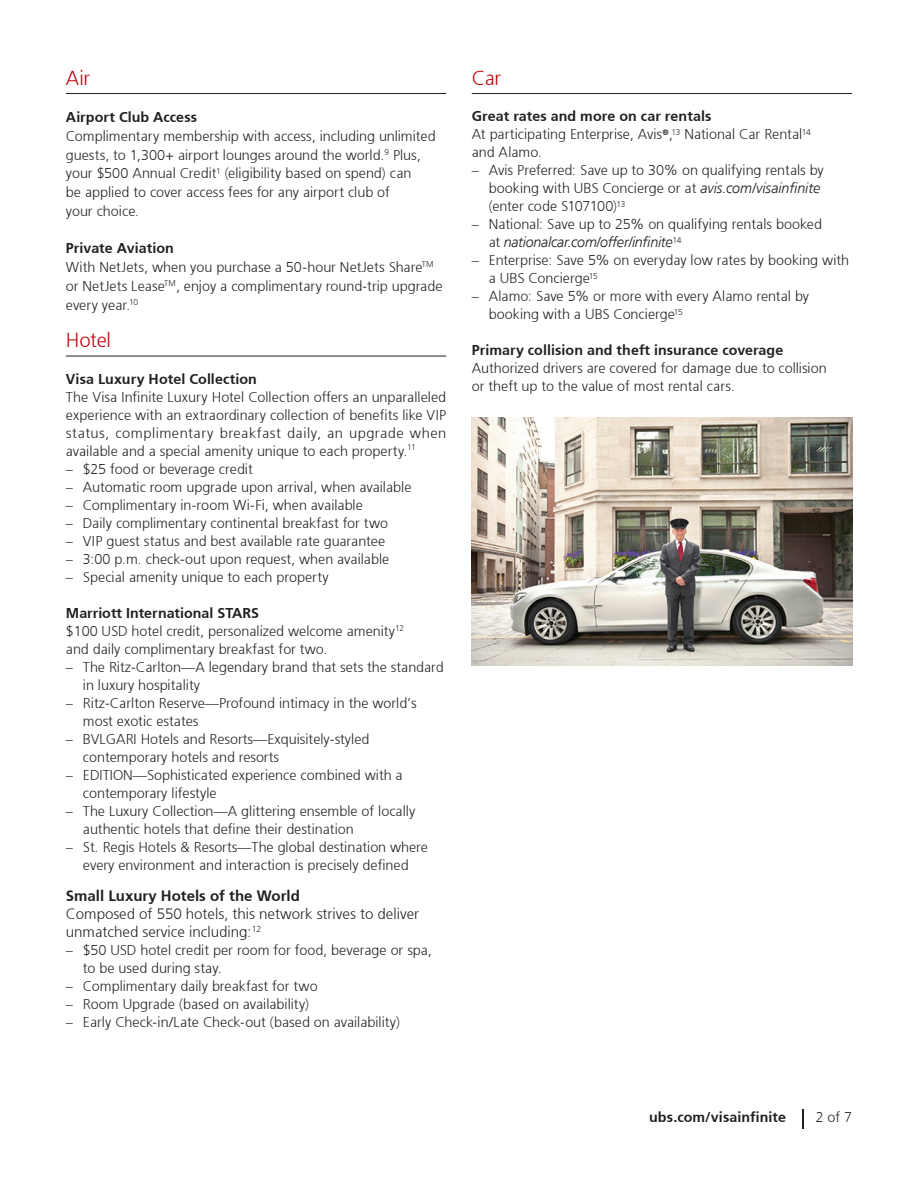
<style>
.page{position:relative;width:918px;height:1188px;background:#fff}
.page>*{position:absolute;margin:0;border:0;box-sizing:border-box;transform-origin:0 0}
.lead_with_rule{font:300 20.25px "Frutiger 45";letter-spacing:-.015em;color:#bd000c}
.Body{font:300 15px/18px "Frutiger 45";color:#231f20}
.Body-2{font:300 15px "Frutiger 45";color:#231f20}
.UBS_Template_Body_copy_9_5_Grid{font:300 14.25px/18px "Frutiger 45";color:#231f20}
.Body-3{font:300 14.25px/18px "Frutiger 45";color:#231f20}
.sub10_pt{font:300 14.25px/18.8px "Frutiger 45";color:#231f20}
.sub10_pt-2{font:300 14.25px "Frutiger 45";letter-spacing:.005em;color:#231f20}
.bod_10_pt{font:300 14.25px/18px "Frutiger 45";color:#231f20}
.UBS_Template_Page_number_Right_9_5{font:300 14.25px "Frutiger 45";color:#231f20}
.s1{font-style:italic}
</style>
<div class="page">
<svg style="left:802px;top:1110px;width:1px;height:19px"></svg>
<hr style="left:66px;top:93px;width:380px;height:1px;background:#231f20">
<hr style="left:66px;top:356px;width:380px;height:1px;background:#231f20">
<hr style="left:472px;top:93px;width:380px;height:1px;background:#231f20">
<img style="left:472px;top:418px;width:380px;height:248px">
<p class="lead_with_rule" style="left:66px;top:66px;width:26px">Air</p>
<p class="sub10_pt-2" style="left:66px;top:109px;width:133px">Airport Club Access</p>
<p class="sub10_pt" style="left:66px;top:127px;width:371px">Complimentary membership with access, including unlimited guests, to 1,300+ airport lounges around the world.<sup>9</sup> Plus, your $500 Annual Credit<sup>1</sup> (eligibility based on spend) can<br>be applied to cover access fees for any airport club of<br>your choice.</p>
<p class="sub10_pt-2" style="left:66px;top:240px;width:110px">Private Aviation</p>
<p class="UBS_Template_Body_copy_9_5_Grid" style="left:66px;top:258px;width:378px;line-height:18.8px">With NetJets, when you purchase a 50-hour NetJets Share<sup>TM </sup>or NetJets Lease<sup>TM</sup>, enjoy a complimentary round-trip upgrade every year.<sup>10</sup></p>
<p class="lead_with_rule" style="left:66px;top:329px;width:47px">Hotel</p>
<p class="sub10_pt-2" style="left:66px;top:370px;width:193px">Visa Luxury Hotel Collection</p>
<p class="UBS_Template_Body_copy_9_5_Grid" style="left:66px;top:388px;width:382px;text-align:justify">The Visa Infinite Luxury Hotel Collection offers an unparalleled experience with an extraordinary collection of benefits like VIP status, complimentary breakfast daily, an upgrade when available and a special amenity unique to each property.<sup>11</sup></p>
<p class="UBS_Template_Body_copy_9_5_Grid" style="left:66px;top:460px;width:189px">– $25 food or beverage credit</p>
<p class="UBS_Template_Body_copy_9_5_Grid" style="left:66px;top:478px;width:347px">– Automatic room upgrade upon arrival, when available</p>
<p class="UBS_Template_Body_copy_9_5_Grid" style="left:66px;top:496px;width:299px">– Complimentary in-room Wi-Fi, when available</p>
<p class="UBS_Template_Body_copy_9_5_Grid" style="left:66px;top:514px;width:324px">– Daily complimentary continental breakfast for two</p>
<p class="UBS_Template_Body_copy_9_5_Grid" style="left:66px;top:532px;width:321px">– VIP guest status and best available rate guarantee</p>
<p class="UBS_Template_Body_copy_9_5_Grid" style="left:66px;top:550px;width:325px">– 3:00 p.m. check-out upon request, when available</p>
<p class="UBS_Template_Body_copy_9_5_Grid" style="left:66px;top:568px;width:265px">– Special amenity unique to each property</p>
<p class="sub10_pt-2" style="left:66px;top:604px;width:195px">Marriott International STARS</p>
<p class="Body-3" style="left:66px;top:622px;width:340px">$100 USD hotel credit, personalized welcome amenity<sup>12 </sup>and daily complimentary breakfast for two.</p>
<p class="Body-3" style="left:83px;top:658px;width:362px;text-indent:-17px">– The Ritz-Carlton—A legendary brand that sets the standard in luxury hospitality</p>
<p class="Body-3" style="left:83px;top:694px;width:335px;text-indent:-17px">– Ritz-Carlton Reserve—Profound intimacy in the world’s most exotic estates</p>
<p class="Body-3" style="left:83px;top:730px;width:288px;text-indent:-17px">– BVLGARI Hotels and Resorts—Exquisitely-styled contemporary hotels and resorts</p>
<p class="Body-3" style="left:83px;top:766px;width:321px;text-indent:-17px">– EDITION—Sophisticated experience combined with a contemporary lifestyle</p>
<p class="Body-3" style="left:83px;top:802px;width:334px;text-indent:-17px">– The Luxury Collection—A glittering ensemble of locally authentic hotels that define their destination</p>
<p class="Body-3" style="left:66px;top:838px;width:364px;text-align:center">– St. Regis Hotels &amp; Resorts—The global destination where every environment and interaction is precisely defined</p>
<p class="Body-2" style="left:66px;top:886px;width:235px">Small Luxury Hotels of the World</p>
<p class="Body" style="left:66px;top:904px;width:355px">Composed of 550 hotels, this network strives to deliver unmatched service including:<sup>12</sup></p>
<p class="UBS_Template_Body_copy_9_5_Grid" style="left:83px;top:941px;width:351px;text-indent:-17px">– $50 USD hotel credit per room for food, beverage or spa, to be used during stay.</p>
<p class="UBS_Template_Body_copy_9_5_Grid" style="left:66px;top:977px;width:253px">– Complimentary daily breakfast for two</p>
<p class="UBS_Template_Body_copy_9_5_Grid" style="left:66px;top:995px;width:245px">– Room Upgrade (based on availability)</p>
<p class="UBS_Template_Body_copy_9_5_Grid" style="left:66px;top:1013px;width:336px">– Early Check-in/Late Check-out (based on availability)</p>
<p class="lead_with_rule" style="left:472px;top:66px;width:31px">Car</p>
<p class="sub10_pt-2" style="left:472px;top:108px;width:241px">Great rates and more on car rentals</p>
<p class="sub10_pt" style="left:472px;top:125px;width:341px;line-height:18px">At participating Enterprise, Avis<sup>®</sup>,<sup>13</sup> National Car Rental<sup>14 </sup>and Alamo.</p>
<p class="UBS_Template_Body_copy_9_5_Grid" style="left:489px;top:161px;width:337px;text-indent:-17px">– Avis Preferred: Save up to 30% on qualifying rentals by booking with UBS Concierge or at <span class="s1">avis.com/visainfinite </span>(enter code S107100)<sup>13</sup></p>
<p class="UBS_Template_Body_copy_9_5_Grid" style="left:489px;top:215px;width:335px;text-indent:-17px">– National: Save up to 25% on qualifying rentals booked at <span class="s1">nationalcar.com/offer/infinite</span><sup>14</sup></p>
<p class="UBS_Template_Body_copy_9_5_Grid" style="left:489px;top:251px;width:362px;text-indent:-17px">– Enterprise: Save 5% on everyday low rates by booking with a UBS Concierge<sup>15</sup></p>
<p class="UBS_Template_Body_copy_9_5_Grid" style="left:489px;top:287px;width:322px;text-indent:-17px">– Alamo: Save 5% or more with every Alamo rental by booking with a UBS Concierge<sup>15</sup></p>
<p class="sub10_pt-2" style="left:472px;top:342px;width:313px">Primary collision and theft insurance coverage</p>
<p class="bod_10_pt" style="left:472px;top:359px;width:356px">Authorized drivers are covered for damage due to collision or theft up to the value of most rental cars.</p>
<p class="sub10_pt-2" style="left:649px;top:1108px;width:138px">ubs.com/visainfinite</p>
<p class="UBS_Template_Page_number_Right_9_5" style="left:816px;top:1109px;width:38px">2 of 7</p>
</div>
